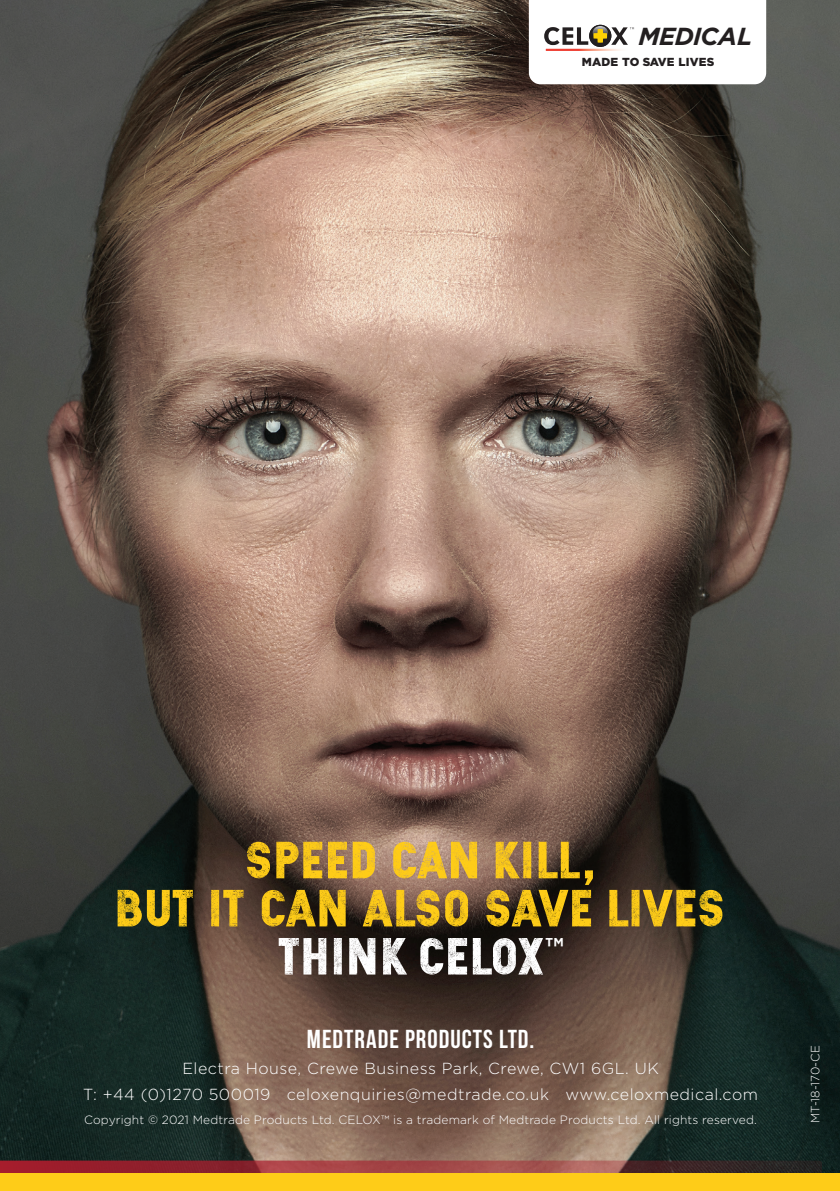
<style>
.page{position:relative;width:840px;height:1191px;background:#fff}
.page>*{position:absolute;margin:0;border:0;box-sizing:border-box;transform-origin:0 0}
.t1{font:53px/48px "Zilap Sleep Grunge";letter-spacing:-.005em;color:#fecc18;text-align:center}
.t2{font:26px "Bebas Neue";letter-spacing:.04em;color:#fff}
.t3{font:italic 700 24.6px "Gotham HTF";letter-spacing:-.03em;color:#231f20}
.t4{font:300 16px "Gotham";letter-spacing:.03em;color:#fff}
.t5{font:300 12px "Gotham";letter-spacing:.01em;color:#fff}
.t6{font:900 11.6px "Gotham HTF";letter-spacing:.02em;color:#231f20}
.s1{color:#fff}
</style>
<div class="page">
<img style="left:0;top:0;width:839px;height:1174px">
<svg style="left:0;top:1160px;width:821px;height:14px;background:#8c4238"></svg>
<div style="left:0;top:1174px;width:839px;height:17px;background:#fecc18"></div>
<svg style="left:528px;top:0;width:237px;height:84px"></svg>
<p class="t3" style="left:638px;top:22px;width:115px">MEDICAL</p>
<p class="t6" style="left:581px;top:55px;width:134px">MADE TO SAVE LIVES</p>
<p class="t1" style="left:115px;top:836px;width:611px">SPEED CAN KILL,<br>BUT IT CAN ALSO SAVE LIVES<br><span class="s1">THINK CELOX</span><sup>™</sup></p>
<p class="t2" style="left:307px;top:1024px;width:229px">MEDTRADE PRODUCTS LTD.</p>
<p class="t4" style="left:182px;top:1058px;width:477px">Electra House, Crewe Business Park, Crewe, CW1 6GL. UK</p>
<p class="t4" style="left:83px;top:1084px;width:675px">T: +44 (0)1270 500019 celoxenquiries@medtrade.co.uk www.celoxmedical.com</p>
<p class="t5" style="left:84px;top:1112px;width:673px">Copyright © 2021 Medtrade Products Ltd. CELOX™ is a trademark of Medtrade Products Ltd. All rights reserved.</p>
<p class="t5" style="left:807px;top:1122px;width:79px;rotate:-90deg">MT-18-170-CE</p>
</div>
